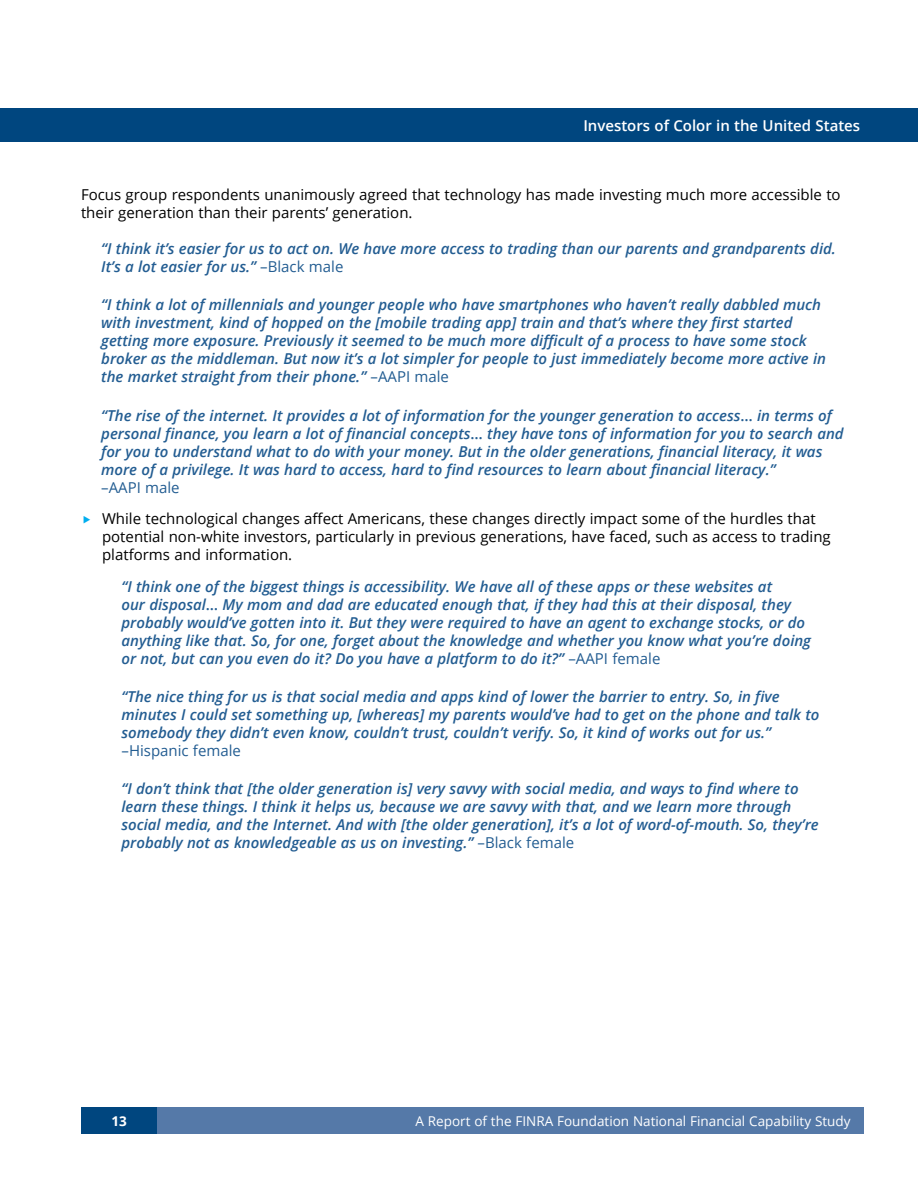
<style>
.page{position:relative;width:918px;height:1188px;background:#fff}
.page>*{position:absolute;margin:0;border:0;box-sizing:border-box;transform-origin:0 0}
.t1{font:italic 600 15px/18px "Open Sans";color:#235d92}
.t2{font:15px/18px "Open Sans";color:#000}
.t3{font:600 15px "Open Sans";color:#fff}
.t4{font:15px "Open Sans";color:#235d92}
.t5{font:13.5px "Open Sans";color:#fff}
.t6{font:700 13.5px "Open Sans";color:#fff}
.s1{font-weight:400;font-style:normal}
.s2{font-style:normal}
</style>
<div class="page">
<div style="left:155px;top:1107px;width:709px;height:27px;background:#5579a8"></div>
<div style="left:81px;top:1107px;width:76px;height:27px;background:#00467f"></div>
<div style="left:0;top:108px;width:918px;height:34px;background:#00467f"></div>
<p class="t3" style="left:583px;top:115px;width:278px">Investors of Color in the United States</p>
<p class="t2" style="left:81px;top:186px;width:761px">Focus group respondents unanimously agreed that technology has made investing much more accessible to their generation than their parents’ generation.</p>
<p class="t1" style="left:101px;top:239px;width:736px">“I think it’s easier for us to act on. We have more access to trading than our parents and grandparents did.<br>It’s a lot easier for us.” <span class="s1">–Black male</span></p>
<p class="t1" style="left:101px;top:296px;width:726px">“I think a lot of millennials and younger people who have smartphones who haven’t really dabbled much with investment, kind of hopped on the [mobile trading app] train and that’s where they first started getting more exposure. Previously it seemed to be much more difficult of a process to have some stock broker as the middleman. But now it’s a lot simpler for people to just immediately become more active in the market straight from their phone.” <span class="s1">–AAPI male</span></p>
<p class="t1" style="left:101px;top:406px;width:744px">“The rise of the internet. It provides a lot of information for the younger generation to access<span class="s2">…</span> in terms of personal finance, you learn a lot of financial concepts<span class="s2">…</span> they have tons of information for you to search and for you to understand what to do with your money. But in the older generations, financial literacy, it was more of a privilege. It was hard to access, hard to find resources to learn about financial literacy.”</p>
<p class="t4" style="left:101px;top:477px;width:80px">–AAPI male</p>
<p class="t2" style="left:102px;top:509px;width:730px">While technological changes affect Americans, these changes directly impact some of the hurdles that potential non-white investors, particularly in previous generations, have faced, such as access to trading platforms and information.</p>
<p class="t1" style="left:122px;top:577px;width:691px">“I think one of the biggest things is accessibility. We have all of these apps or these websites at<br>our disposal<span class="s2">…</span> My mom and dad are educated enough that, if they had this at their disposal, they probably would’ve gotten into it. But they were required to have an agent to exchange stocks, or do anything like that. So, for one, forget about the knowledge and whether you know what you’re doing or not, but can you even do it? Do you have a platform to do it?” <span class="s1">–AAPI female</span></p>
<p class="t1" style="left:122px;top:687px;width:700px">“The nice thing for us is that social media and apps kind of lower the barrier to entry. So, in five minutes I could set something up, [whereas] my parents would’ve had to get on the phone and talk to somebody they didn’t even know, couldn’t trust, couldn’t verify. So, it kind of works out for us.”</p>
<p class="t4" style="left:122px;top:740px;width:121px">–Hispanic female</p>
<p class="t1" style="left:122px;top:779px;width:699px">“I don’t think that [the older generation is] very savvy with social media, and ways to find where to learn these things. I think it helps us, because we are savvy with that, and we learn more through social media, and the Internet. And with [the older generation], it’s a lot of word-of-mouth. So, they’re probably not as knowledgeable as us on investing.” <span class="s1">–Black female</span></p>
<p class="t6" style="left:111px;top:1112px;width:17px">13</p>
<p class="t5" style="left:415px;top:1112px;width:437px">A Report of the FINRA Foundation National Financial Capability Study</p>
</div>
